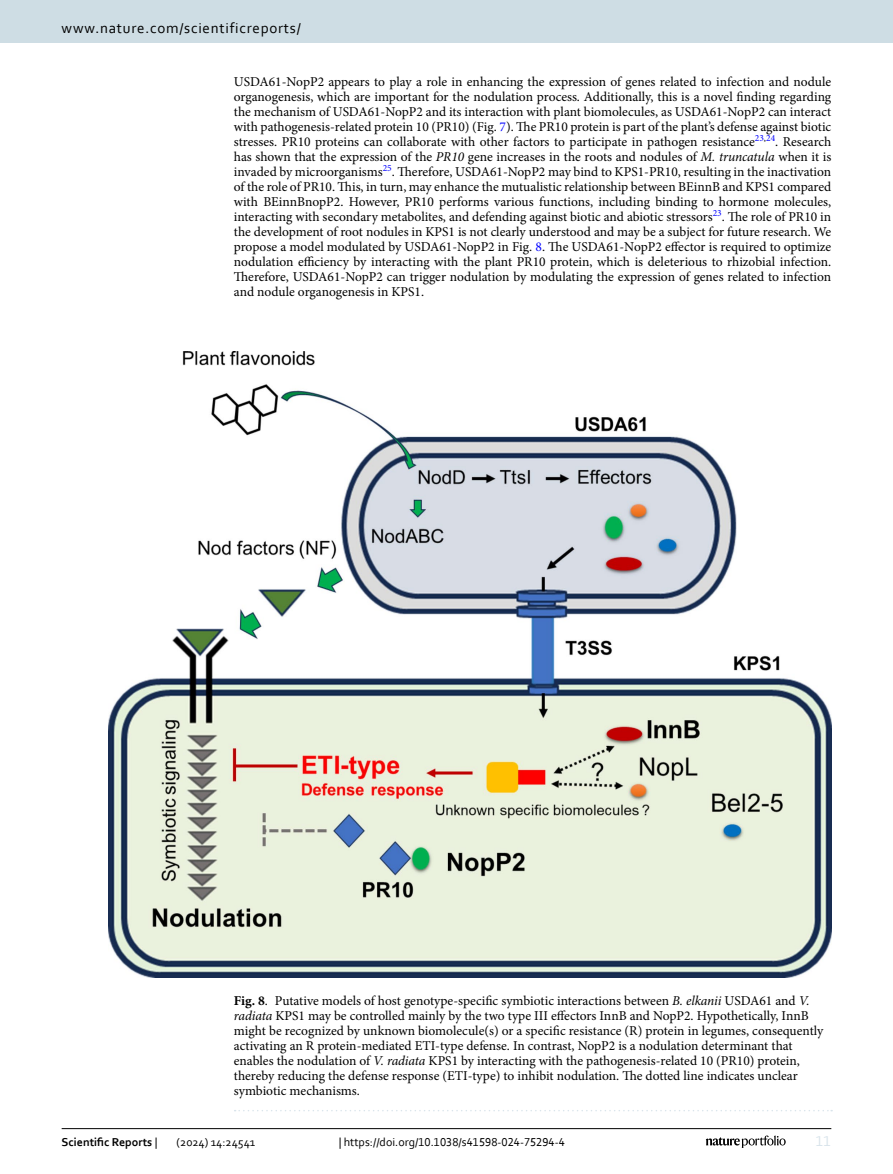
<style>
.page{position:relative;width:893px;height:1174px;background:#fff}
.page>*{position:absolute;margin:0;border:0;box-sizing:border-box;transform-origin:0 0}
.t1{font:15px "Corbel";letter-spacing:.05em;color:#000}
.t2{font:15px "Corbel";color:#d9e4eb}
.Body_Text_Indent{font:13.5px/15px "Minion Pro";color:#000;text-align:justify}
.Figure_Caption{font:13.5px/15px "Minion Pro";color:#000}
.t3{font:12px "Corbel";color:#000}
.t4{font:700 12px "Corbel";color:#000}
.s1{color:#00f}
.s2{font-style:italic}
.s3{font-weight:700}
.s4{font-weight:400}
</style>
<div class="page">
<img style="left:108px;top:352px;width:723px;height:625px">
<svg style="left:235px;top:1110px;width:597px;height:1px"></svg>
<hr style="left:62px;top:1128px;width:769px;height:1px;background:#000">
<svg style="left:706px;top:1135px;width:80px;height:12px"></svg>
<div style="left:0;top:0;width:893px;height:43px;background:#cedde4"></div>
<p class="t1" style="left:62px;top:18px;width:241px">www.nature.com/scientificreports/</p>
<p class="Body_Text_Indent" style="left:234px;top:74px;width:599px">USDA61-NopP2 appears to play a role in enhancing the expression of genes related to infection and nodule organogenesis, which are important for the nodulation process. Additionally, this is a novel finding regarding the mechanism of USDA61-NopP2 and its interaction with plant biomolecules, as USDA61-NopP2 can interact with pathogenesis-related protein 10 (PR10) (Fig. <span class="s1">7</span>). The PR10 protein is part of the plant’s defense against biotic stresses. PR10 proteins can collaborate with other factors to participate in pathogen resistance<sup>23</sup><sup>,</sup><sup>24</sup>. Research has shown that the expression of the <span class="s2">PR10</span> gene increases in the roots and nodules of <span class="s2">M. truncatula</span> when it is invaded by microorganisms<sup>25</sup>. Therefore, USDA61-NopP2 may bind to KPS1-PR10, resulting in the inactivation of the role of PR10. This, in turn, may enhance the mutualistic relationship between BEinnB and KPS1 compared with BEinnBnopP2. However, PR10 performs various functions, including binding to hormone molecules, interacting with secondary metabolites, and defending against biotic and abiotic stressors<sup>23</sup>. The role of PR10 in the development of root nodules in KPS1 is not clearly understood and may be a subject for future research. We propose a model modulated by USDA61-NopP2 in Fig. <span class="s1">8</span>. The USDA61-NopP2 effector is required to optimize nodulation efficiency by interacting with the plant PR10 protein, which is deleterious to rhizobial infection.<br>Therefore, USDA61-NopP2 can trigger nodulation by modulating the expression of genes related to infection and nodule organogenesis in KPS1.</p>
<p class="Figure_Caption" style="left:234px;top:993px;width:591px"><span class="s3">Fig. 8</span>. Putative models of host genotype-specific symbiotic interactions between <span class="s2">B. elkanii</span> USDA61 and <span class="s2">V. radiata</span> KPS1 may be controlled mainly by the two type III effectors InnB and NopP2. Hypothetically, InnB might be recognized by unknown biomolecule(s) or a specific resistance (R) protein in legumes, consequently activating an R protein-mediated ETI-type defense. In contrast, NopP2 is a nodulation determinant that enables the nodulation of <span class="s2">V. radiata</span> KPS1 by interacting with the pathogenesis-related 10 (PR10) protein, thereby reducing the defense response (ETI-type) to inhibit nodulation. The dotted line indicates unclear symbiotic mechanisms.</p>
<p class="t4" style="left:62px;top:1134px;width:97px">Scientific Reports <span class="s4">|</span></p>
<p class="t3" style="left:177px;top:1134px;width:80px">(2024) 14:24541</p>
<p class="t3" style="left:339px;top:1134px;width:228px">| https://doi.org/10.1038/s41598-024-75294-4</p>
<p class="t2" style="left:816px;top:1132px;width:17px">11</p>
</div>
